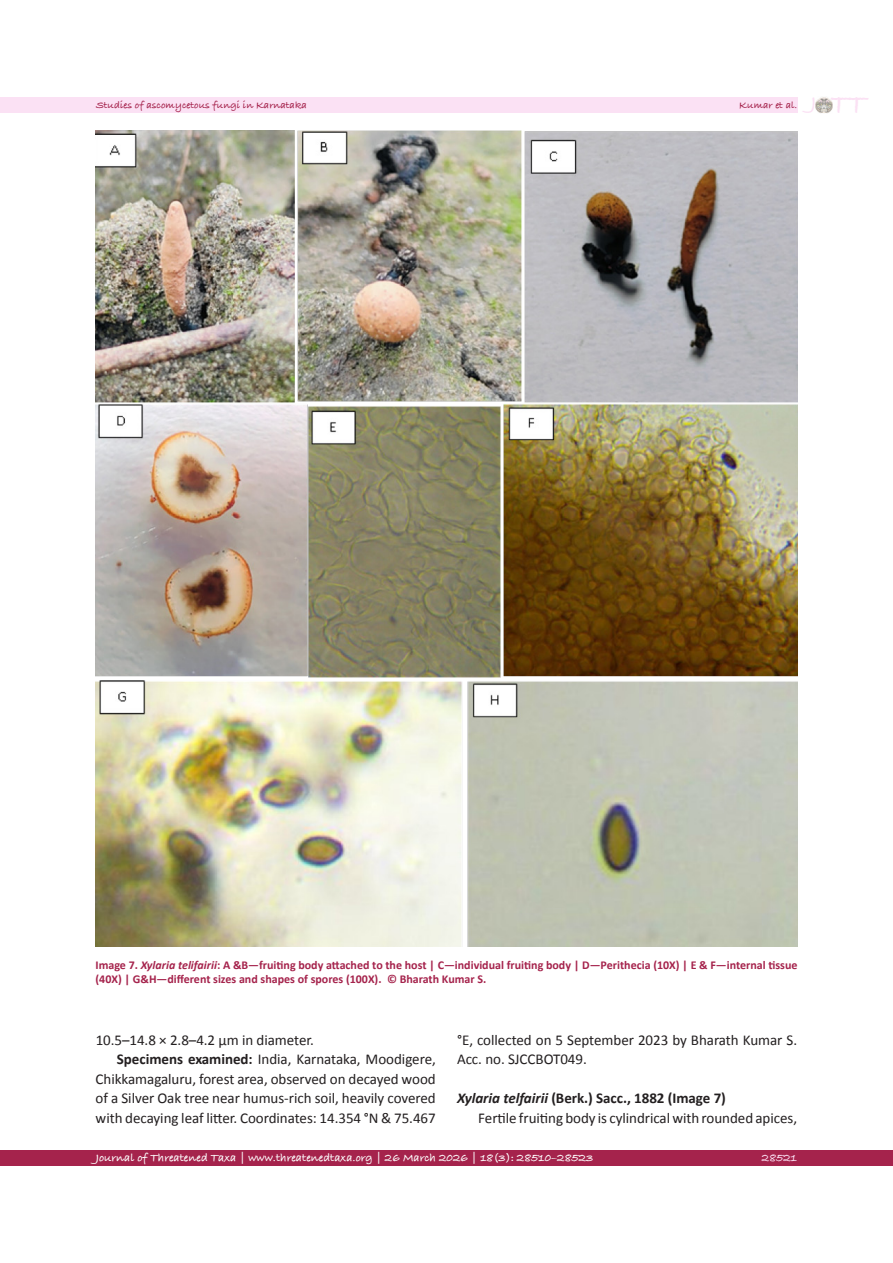
<style>
.page{position:relative;width:893px;height:1263px;background:#fff}
.page>*{position:absolute;margin:0;border:0;box-sizing:border-box;transform-origin:0 0}
.t1{font:700 28.95px "Bradley Hand ITCTT";color:#fbe1f4}
.Normal__Web{font:15px/19.5px "Calibri";letter-spacing:-.005em;color:#231f20;text-align:justify}
.t2{font:15px "Calibri Bold 2";letter-spacing:-.005em;color:#231f20}
.t3{font:12px/14.4px "Calibri Bold 2";color:#a5234c}
.t4{font:700 12px "Bradley Hand ITCTT";color:#fff}
.t5{font:700 12px "Bradley Hand ITCTT";color:#fbe1f4}
.t6{font:700 10.5px "Bradley Hand ITCTT";color:#a5234c}
.s1{font-family:"Calibri";font-weight:700;font-style:italic}
.s2{font-family:"Calibri Bold 2"}
</style>
<div class="page">
<div style="left:0;top:97px;width:797px;height:16px;background:#fbe1f4"></div>
<div style="left:0;top:1150px;width:893px;height:16px;background:#a5234c"></div>
<img style="left:815px;top:97px;width:17px;height:16px">
<img style="left:96px;top:131px;width:701px;height:815px">
<h1 class="t1" style="left:811px;top:82px;width:57px"><sup>J</sup> TT</h1>
<p class="t6" style="left:96px;top:97px;width:212px">Studies of ascomycetous fungi in Karnataka</p>
<p class="t6" style="left:739px;top:97px;width:60px">Kumar et al.</p>
<p class="t3" style="left:96px;top:957px;width:703px">Image 7. <span class="s1">Xylaria telifairii</span>: A &amp;B—fruiting body attached to the host | C—individual fruiting body | D—Perithecia (10X) | E &amp; F—internal tissue (40X) | G&amp;H—different sizes and shapes of spores (100X). © Bharath Kumar S.</p>
<p class="Normal__Web" style="left:96px;top:1030px;width:220px">10.5–14.8 × 2.8–4.2 µm in diameter.</p>
<p class="Normal__Web" style="left:96px;top:1049px;width:342px;text-indent:21px"><span class="s2">Specimens examined:</span> India, Karnataka, Moodigere, Chikkamagaluru, forest area, observed on decayed wood of a Silver Oak tree near humus-rich soil, heavily covered with decaying leaf litter. Coordinates: 14.354 °N &amp; 75.467</p>
<p class="Normal__Web" style="left:457px;top:1030px;width:342px">°E, collected on 5 September 2023 by Bharath Kumar S.<br>Acc. no. SJCCBOT049.</p>
<p class="t2" style="left:457px;top:1088px;width:270px"><span class="s1">Xylaria telfairii</span> (Berk.) Sacc., 1882 (Image 7)</p>
<p class="Normal__Web" style="left:478px;top:1108px;width:320px">Fertile fruiting body is cylindrical with rounded apices,</p>
<p class="t4" style="left:96px;top:1149px;width:499px">Journal of Threatened Taxa | www.threatenedtaxa.org | 26 March 2026 | 18(3): 28510–28523</p>
<p class="t5" style="left:762px;top:1149px;width:37px">28521</p>
</div>
